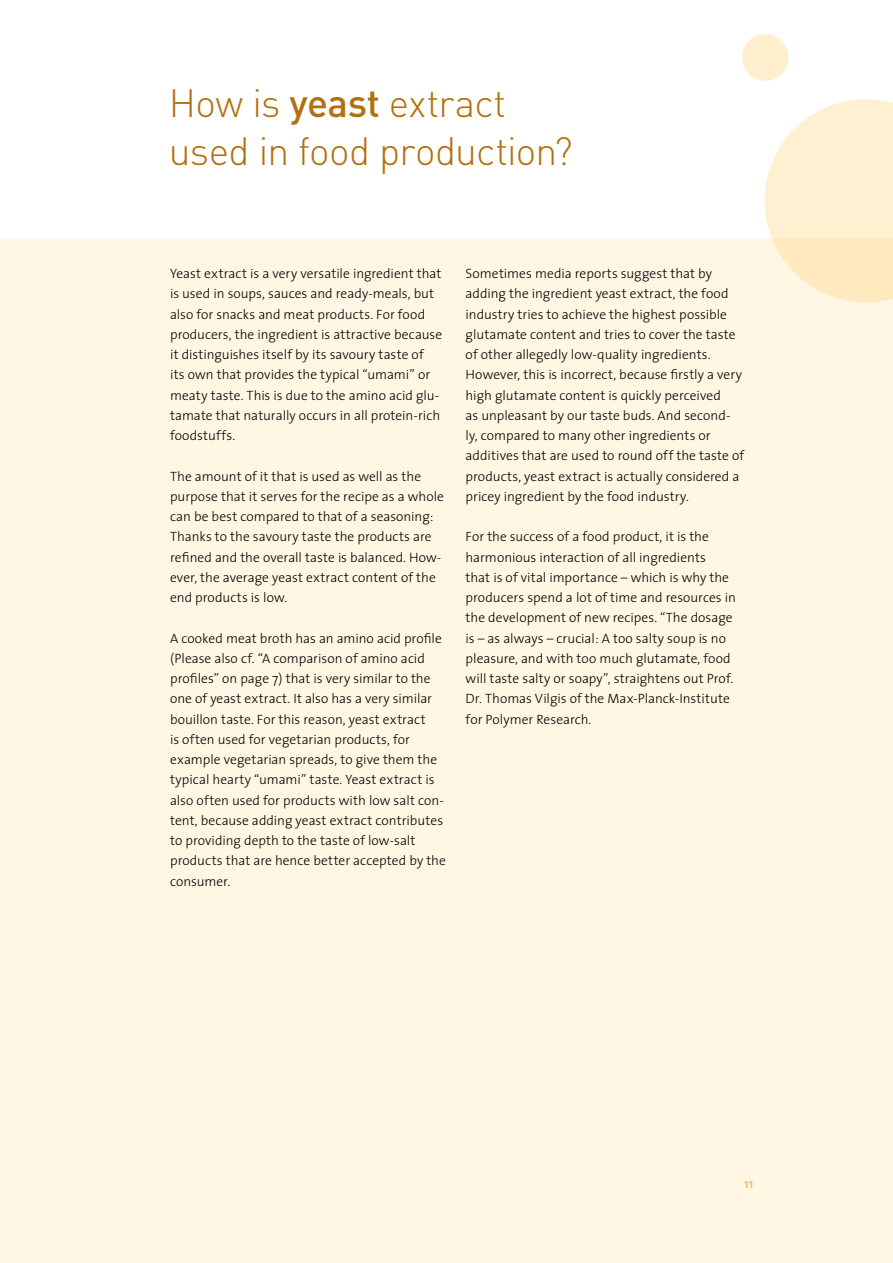
<style>
.page{position:relative;width:893px;height:1263px;background:#fff}
.page>*{position:absolute;margin:0;border:0;box-sizing:border-box;transform-origin:0 0}
.t1{font:300 39px/48px "DIN";letter-spacing:-.02em;color:#b2700e}
.t2{font:300 13.5px/20.2px "The Sans";color:#000}
.t3{font:700 13.5px "The Sans";color:#f68b1f}
.s1{font-weight:500}
</style>
<div class="page">
<div style="left:0;top:238px;width:893px;height:1025px;background:#fff6e4"></div>
<div style="left:744px;top:1181px;width:8px;height:7px;background:#fff6e4"></div>
<svg style="left:761px;top:99px;width:132px;height:203px;background:#fff1d4"></svg>
<div style="left:742px;top:34px;width:47px;height:47px;background:#ffefcf;border-radius:50%"></div>
<h1 class="t1" style="left:169px;top:79px;width:405px">How is <span class="s1">yeast</span> extract used in food production?</h1>
<p class="t2" style="left:170px;top:263px;width:274px">Yeast extract is a very versatile ingredient that is used in soups, sauces and ready-meals, but also for snacks and meat products. For food producers, the ingredient is attractive because it distinguishes itself by its savoury taste of<br>its own that provides the typical “umami” or meaty taste. This is due to the amino acid glu&shy;tamate that naturally occurs in all protein-rich foodstuffs.</p>
<p class="t2" style="left:170px;top:465px;width:275px">The amount of it that is used as well as the purpose that it serves for the recipe as a whole can be best compared to that of a seasoning:<br>Thanks to the savoury taste the products are refined and the overall taste is balanced. How&shy;ever, the average yeast extract content of the end products is low.</p>
<p class="t2" style="left:170px;top:627px;width:277px">A cooked meat broth has an amino acid profile (Please also cf. “A comparison of amino acid profiles” on page 7) that is very similar to the one of yeast extract. It also has a very similar bouillon taste. For this reason, yeast extract<br>is often used for vegetarian products, for example vegetarian spreads, to give them the typical hearty “umami” taste. Yeast extract is also often used for products with low salt con&shy;tent, because adding yeast extract contributes to providing depth to the taste of low-salt products that are hence better accepted by the consumer.</p>
<p class="t2" style="left:466px;top:263px;width:280px">Sometimes media reports suggest that by adding the ingredient yeast extract, the food industry tries to achieve the highest possible glutamate content and tries to cover the taste of other allegedly low-quality ingredients.<br>However, this is incorrect, because firstly a very high glutamate content is quickly perceived<br>as unpleasant by our taste buds. And second&shy;ly, compared to many other ingredients or additives that are used to round off the taste of products, yeast extract is actually considered a pricey ingredient by the food industry.</p>
<p class="t2" style="left:466px;top:526px;width:272px">For the success of a food product, it is the harmonious interaction of all ingredients<br>that is of vital importance – which is why the producers spend a lot of time and resources in the development of new recipes. “The dosage is – as always – crucial: A too salty soup is no pleasure, and with too much glutamate, food will taste salty or soapy”, straightens out Prof.<br>Dr. Thomas Vilgis of the Max-Planck-Institute for Polymer Research.</p>
<p class="t3" style="left:744px;top:1172px;width:11px">11</p>
</div>
